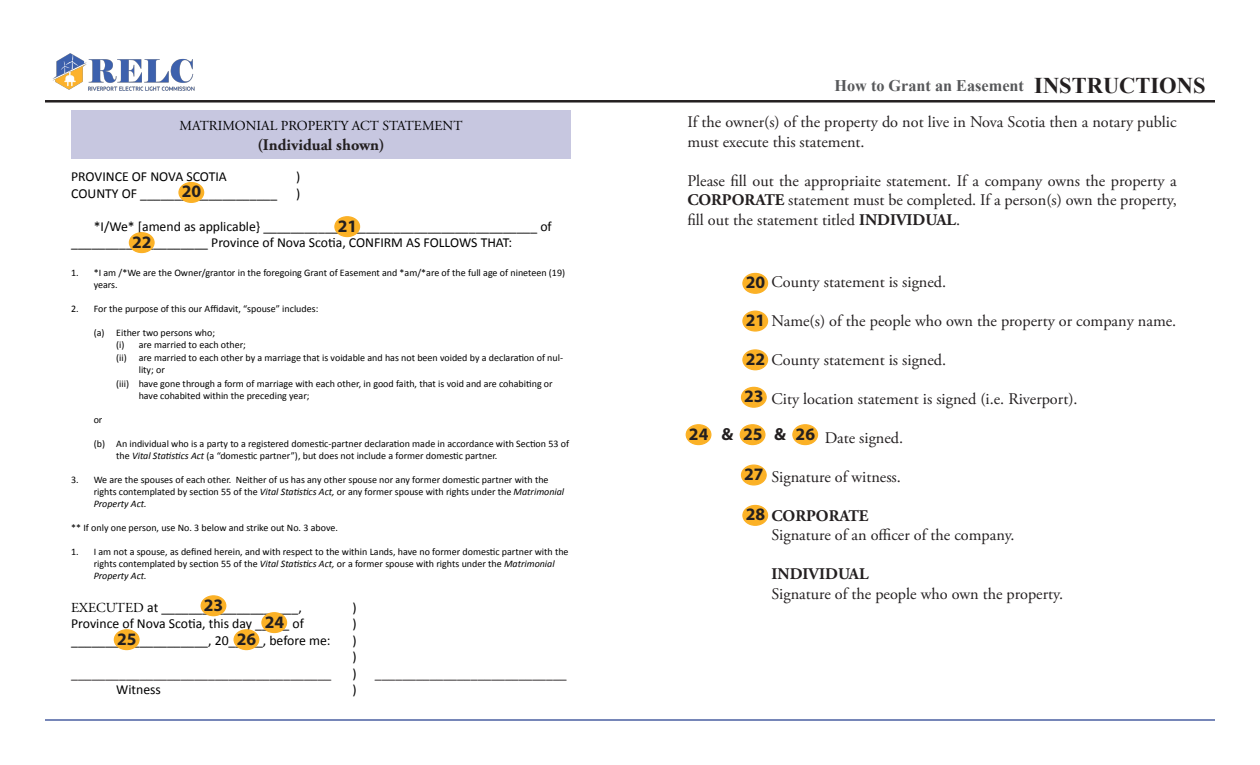
<style>
.page{position:relative;width:1260px;height:765px;background:#fff}
.page>*{position:absolute;margin:0;border:0;box-sizing:border-box;transform-origin:0 0}
.t1{font:700 17.5px "Myriad";color:#231f20}
.t2{font:16.25px/19.5px "Adobe Garamond Pro";color:#231f20}
.t3{font:700 16.25px "Adobe Garamond Pro";color:#231f20}
.t4{font:700 16.25px "Times New Roman";color:#57585a}
.List_Paragraph{font:13.75px/16.5px "Calibri";color:#000}
.t5{font:13.75px "Calibri";color:#231f20}
.t6{font:13.75px "Adobe Garamond Pro";color:#000}
.t7{font:10px/12px "Calibri";color:#000}
.s1{font-style:italic}
.s2{font-family:"Adobe Garamond Pro"}
.s3{font-size:22.5px;color:#231f20}
.s4{font-weight:700}
.s5{font-family:"Myriad";font-weight:700;font-size:17.5px}
.s6{font-family:"Myriad";font-size:17.5px}
</style>
<div class="page">
<hr style="left:45px;top:100px;width:1170px;height:3px;background:#231f20">
<img style="left:53px;top:53px;width:142px;height:38px">
<hr style="left:45px;top:719px;width:1170px;height:2px;background:#253f8e">
<div style="left:71px;top:110px;width:500px;height:49px;background:#c7c7e0"></div>
<div style="left:179px;top:183px;width:25px;height:19px;background:#fbb126;border-radius:50%"></div>
<div style="left:178px;top:182px;width:26px;height:21px;border:1px solid #fbb126;border-radius:50%"></div>
<div style="left:335px;top:217px;width:25px;height:20px;background:#fbb126;border-radius:50%"></div>
<div style="left:334px;top:216px;width:26px;height:21px;border:1px solid #fbb126;border-radius:50%"></div>
<div style="left:129px;top:233px;width:25px;height:20px;background:#fbb126;border-radius:50%"></div>
<div style="left:129px;top:232px;width:26px;height:21px;border:1px solid #fbb126;border-radius:50%"></div>
<div style="left:201px;top:596px;width:25px;height:20px;background:#fbb126;border-radius:50%"></div>
<div style="left:201px;top:595px;width:25px;height:21px;border:1px solid #fbb126;border-radius:50%"></div>
<div style="left:262px;top:613px;width:25px;height:20px;background:#fbb126;border-radius:50%"></div>
<div style="left:261px;top:612px;width:26px;height:21px;border:1px solid #fbb126;border-radius:50%"></div>
<div style="left:114px;top:630px;width:25px;height:20px;background:#fbb126;border-radius:50%"></div>
<div style="left:114px;top:629px;width:26px;height:21px;border:1px solid #fbb126;border-radius:50%"></div>
<div style="left:234px;top:630px;width:25px;height:20px;background:#fbb126;border-radius:50%"></div>
<div style="left:234px;top:629px;width:25px;height:21px;border:1px solid #fbb126;border-radius:50%"></div>
<div style="left:742px;top:387px;width:24px;height:20px;background:#fbb126;border-radius:50%"></div>
<div style="left:741px;top:387px;width:26px;height:21px;border:1px solid #fbb126;border-radius:50%"></div>
<div style="left:686px;top:425px;width:25px;height:20px;background:#fbb126;border-radius:50%"></div>
<div style="left:686px;top:424px;width:25px;height:21px;border:1px solid #fbb126;border-radius:50%"></div>
<div style="left:740px;top:425px;width:25px;height:20px;background:#fbb126;border-radius:50%"></div>
<div style="left:740px;top:424px;width:26px;height:21px;border:1px solid #fbb126;border-radius:50%"></div>
<div style="left:793px;top:425px;width:25px;height:20px;background:#fbb126;border-radius:50%"></div>
<div style="left:792px;top:424px;width:26px;height:21px;border:1px solid #fbb126;border-radius:50%"></div>
<div style="left:743px;top:273px;width:25px;height:20px;background:#fbb126;border-radius:50%"></div>
<div style="left:742px;top:273px;width:26px;height:21px;border:1px solid #fbb126;border-radius:50%"></div>
<div style="left:743px;top:311px;width:25px;height:20px;background:#fbb126;border-radius:50%"></div>
<div style="left:742px;top:311px;width:26px;height:21px;border:1px solid #fbb126;border-radius:50%"></div>
<div style="left:743px;top:350px;width:25px;height:20px;background:#fbb126;border-radius:50%"></div>
<div style="left:742px;top:349px;width:26px;height:21px;border:1px solid #fbb126;border-radius:50%"></div>
<div style="left:742px;top:465px;width:24px;height:20px;background:#fbb126;border-radius:50%"></div>
<div style="left:741px;top:465px;width:26px;height:21px;border:1px solid #fbb126;border-radius:50%"></div>
<div style="left:743px;top:505px;width:25px;height:20px;background:#fbb126;border-radius:50%"></div>
<div style="left:742px;top:505px;width:26px;height:21px;border:1px solid #fbb126;border-radius:50%"></div>
<p class="t6" style="left:180px;top:118px;width:284px">MATRIMONIAL PROPERTY ACT STATEMENT</p>
<p class="t3" style="left:257px;top:135px;width:129px">(Individual shown)</p>
<p class="List_Paragraph" style="left:71px;top:168px;width:157px">PROVINCE OF NOVA SCOTIA</p>
<p class="List_Paragraph" style="left:296px;top:168px;width:6px">)</p>
<p class="List_Paragraph" style="left:71px;top:184px;width:207px">COUNTY OF ____________________</p>
<p class="List_Paragraph" style="left:296px;top:184px;width:6px">)</p>
<p class="List_Paragraph" style="left:71px;top:217px;width:482px;text-indent:23px">*I/We* [amend as applicable} ________________________________________ of ____________________ Province of Nova Scotia, CONFIRM AS FOLLOWS THAT:</p>
<p class="t7" style="left:94px;top:266px;width:473px;text-indent:-23px">1. *I am /*We are the Owner/grantor in the foregoing Grant of Easement and *am/*are of the full age of nineteen (19) years.</p>
<p class="t7" style="left:71px;top:302px;width:249px">2. For the purpose of this our Affidavit, “spouse” includes:</p>
<p class="t7" style="left:94px;top:326px;width:123px">(a) Either two persons who;</p>
<p class="t7" style="left:116px;top:338px;width:131px">(i) are married to each other;</p>
<p class="t7" style="left:139px;top:352px;width:426px;text-indent:-22px">(ii) are married to each other by a marriage that is voidable and has not been voided by a declaration of nul&shy;lity; or</p>
<p class="t7" style="left:139px;top:377px;width:416px;text-indent:-22px">(iii) have gone through a form of marriage with each other, in good faith, that is void and are cohabiting or have cohabited within the preceding year;</p>
<p class="t7" style="left:94px;top:413px;width:10px">or</p>
<p class="t7" style="left:116px;top:437px;width:454px;text-indent:-22px">(b) An individual who is a party to a registered domestic-partner declaration made in accordance with Section 53 of the <span class="s1">Vital Statistics Act</span> (a “domestic partner”), but does not include a former domestic partner.</p>
<p class="t7" style="left:94px;top:473px;width:472px;text-indent:-23px">3. We are the spouses of each other. Neither of us has any other spouse nor any former domestic partner with the rights contemplated by section 55 of the <span class="s1">Vital Statistics Act,</span> or any former spouse with rights under the <span class="s1">Matrimonial<br>Property Act.</span></p>
<p class="t7" style="left:71px;top:521px;width:268px">** If only one person, use No. 3 below and strike out No. 3 above.</p>
<p class="t7" style="left:94px;top:545px;width:476px;text-indent:-23px">1. I am not a spouse, as defined herein, and with respect to the within Lands, have no former domestic partner with the rights contemplated by section 55 of the <span class="s1">Vital Statistics Act,</span> or a former spouse with rights under the <span class="s1">Matrimonial<br>Property Act.</span></p>
<p class="List_Paragraph" style="left:71px;top:599px;width:232px"><span class="s2">EXECUTED</span> at ____________________,</p>
<p class="List_Paragraph" style="left:352px;top:599px;width:6px">)</p>
<p class="List_Paragraph" style="left:71px;top:615px;width:234px">Province of Nova Scotia, this day _____ of</p>
<p class="List_Paragraph" style="left:352px;top:615px;width:6px">)</p>
<p class="List_Paragraph" style="left:71px;top:632px;width:261px">____________________, 20_____, before me:</p>
<p class="List_Paragraph" style="left:352px;top:632px;width:6px">)</p>
<p class="List_Paragraph" style="left:352px;top:648px;width:6px">)</p>
<p class="t5" style="left:71px;top:665px;width:262px">______________________________________</p>
<p class="List_Paragraph" style="left:352px;top:665px;width:6px">)</p>
<p class="t5" style="left:375px;top:665px;width:193px">____________________________</p>
<p class="List_Paragraph" style="left:116px;top:681px;width:46px">Witness</p>
<p class="List_Paragraph" style="left:352px;top:681px;width:6px">)</p>
<p class="t1" style="left:182px;top:183px;width:21px">20</p>
<p class="t1" style="left:338px;top:217px;width:21px">21</p>
<p class="t1" style="left:132px;top:233px;width:21px">22</p>
<p class="t1" style="left:204px;top:596px;width:21px">23</p>
<p class="t1" style="left:265px;top:613px;width:21px">24</p>
<p class="t1" style="left:117px;top:630px;width:21px">25</p>
<p class="t1" style="left:237px;top:630px;width:21px">26</p>
<h2 class="t4" style="left:834px;top:75px;width:373px">How to Grant an Easement <span class="s3">INSTRUCTIONS</span></h2>
<p class="t2" style="left:687px;top:113px;width:491px">If the owner(s) of the property do not live in Nova Scotia then a notary public must execute this statement.</p>
<p class="t2" style="left:687px;top:172px;width:491px;text-align:justify">Please fill out the appropriaite statement. If a company owns the property a <span class="s4">CORPORATE</span> statement must be completed. If a person(s) own the property, fill out the statement titled <span class="s4">INDIVIDUAL</span>.</p>
<p class="t2" style="left:772px;top:272px;width:176px">County statement is signed.</p>
<p class="t2" style="left:746px;top:311px;width:432px"><span class="s5">21</span> Name(s) of the people who own the property or company name.</p>
<p class="t2" style="left:746px;top:350px;width:202px"><span class="s5">22</span> County statement is signed.</p>
<p class="t1" style="left:746px;top:273px;width:21px">20</p>
<p class="t2" style="left:744px;top:389px;width:335px"><span class="s5">23</span> City location statement is signed (i.e. Riverport).</p>
<p class="t1" style="left:689px;top:425px;width:21px">24</p>
<p class="t1" style="left:722px;top:425px;width:13px">&amp;</p>
<p class="t1" style="left:743px;top:425px;width:21px">25</p>
<p class="t1" style="left:774px;top:425px;width:13px">&amp;</p>
<p class="t1" style="left:796px;top:425px;width:21px">26</p>
<p class="t2" style="left:825px;top:428px;width:80px">Date signed.</p>
<p class="t2" style="left:744px;top:467px;width:158px"><span class="s5">27</span> Signature of witness.</p>
<p class="t3" style="left:746px;top:506px;width:124px"><span class="s6">28</span> CORPORATE</p>
<p class="t2" style="left:772px;top:526px;width:245px">Signature of an officer of the company.</p>
<p class="t3" style="left:772px;top:564px;width:99px">INDIVIDUAL</p>
<p class="t2" style="left:772px;top:584px;width:293px">Signature of the people who own the property.</p>
</div>
